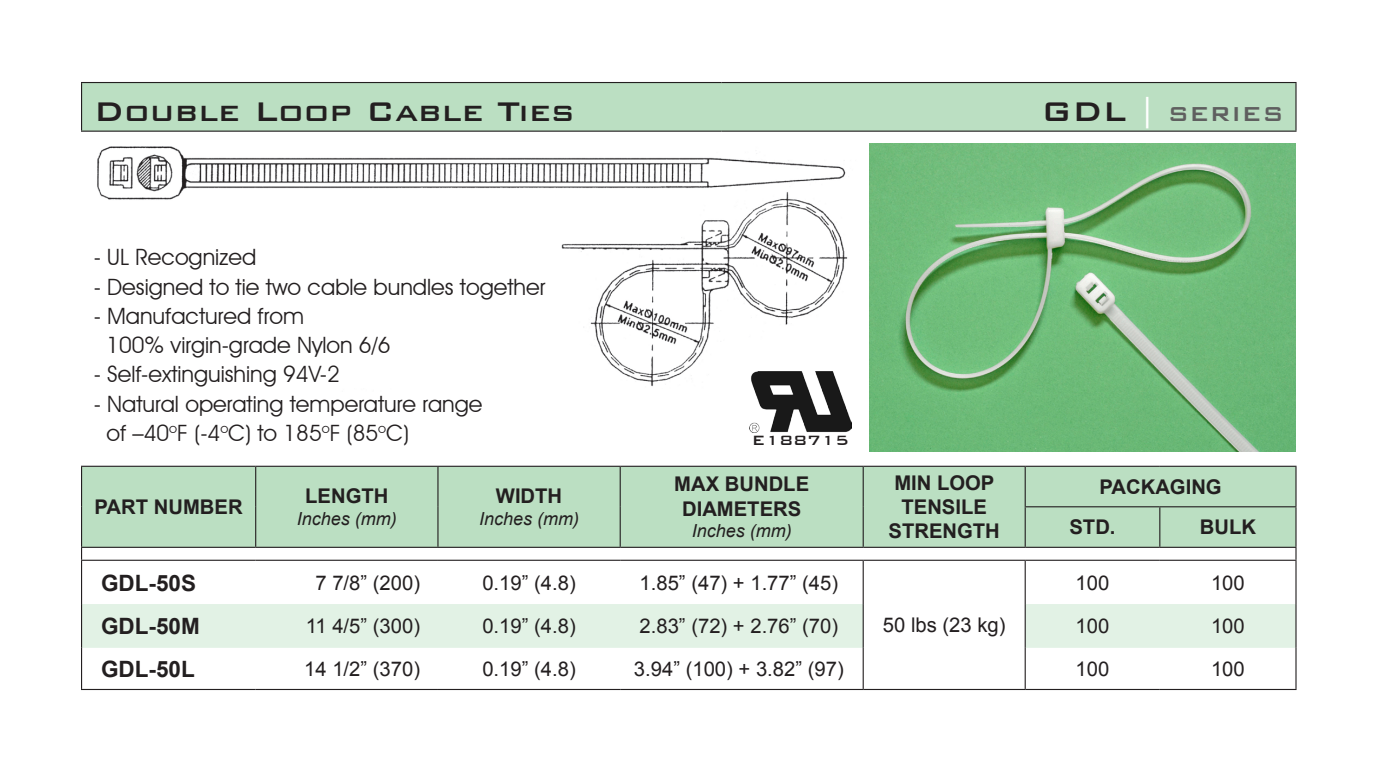
<style>
.page{position:relative;width:1377px;height:778px;background:#fff}
.page>*{position:absolute;margin:0;border:0;box-sizing:border-box;transform-origin:0 0}
.t1{font:500 36px "Bank Gothic BT";color:#231f20}
.t2{font:500 27px "Bank Gothic BT";color:#5f5f5f}
.t3{font:22.5px/29.2px "Avant Garde IT Cby BT";color:#231f20}
.t4{font:700 22.5px "Arial";color:#231f20}
.t5{font:20.25px "Arial";color:#231f20}
.t6{font:700 20.25px/24.3px "Arial";color:#231f20;text-align:center}
.t7{font:italic 18px "Arial";color:#231f20}
.t8{font:500 18px "Bank Gothic BT";color:#231f20}
.s1{font-size:36px;color:#231f20}
.s2{font-size:31.5px;color:#fff}
</style>
<div class="page">
<img style="left:97px;top:146px;width:751px;height:241px">
<div style="left:82px;top:83px;width:1213px;height:48px;background:#bbdfc2"></div>
<hr style="left:81px;top:83px;width:1px;height:48px;background:#231f20">
<hr style="left:1295px;top:83px;width:2px;height:48px;background:#231f20">
<hr style="left:81px;top:82px;width:640px;height:1px;background:#231f20">
<hr style="left:721px;top:82px;width:576px;height:1px;background:#231f20">
<hr style="left:81px;top:131px;width:640px;height:1px;background:#231f20">
<hr style="left:721px;top:131px;width:576px;height:1px;background:#231f20">
<div style="left:82px;top:467px;width:1213px;height:79px;background:#bbdfc2"></div>
<svg style="left:82px;top:604px;width:1213px;height:44px;background:#e5f3e8"></svg>
<hr style="left:81px;top:465px;width:175px;height:2px;background:#231f20">
<hr style="left:81px;top:467px;width:1px;height:40px;background:#231f20">
<hr style="left:256px;top:465px;width:182px;height:2px;background:#231f20">
<hr style="left:255px;top:467px;width:1px;height:40px;background:#231f20">
<hr style="left:438px;top:465px;width:182px;height:2px;background:#231f20">
<hr style="left:437px;top:467px;width:2px;height:40px;background:#231f20">
<hr style="left:620px;top:465px;width:243px;height:2px;background:#231f20">
<hr style="left:620px;top:467px;width:1px;height:40px;background:#231f20">
<hr style="left:863px;top:465px;width:162px;height:2px;background:#231f20">
<hr style="left:863px;top:467px;width:1px;height:40px;background:#231f20">
<hr style="left:1025px;top:465px;width:135px;height:2px;background:#231f20">
<hr style="left:1025px;top:467px;width:1px;height:39px;background:#231f20">
<hr style="left:1160px;top:465px;width:137px;height:2px;background:#231f20">
<hr style="left:1295px;top:467px;width:2px;height:39px;background:#231f20">
<hr style="left:81px;top:507px;width:1px;height:39px;background:#231f20">
<hr style="left:255px;top:507px;width:1px;height:39px;background:#231f20">
<hr style="left:437px;top:507px;width:2px;height:39px;background:#231f20">
<hr style="left:620px;top:507px;width:1px;height:39px;background:#231f20">
<hr style="left:863px;top:507px;width:1px;height:39px;background:#231f20">
<hr style="left:1025px;top:506px;width:135px;height:1px;background:#231f20">
<hr style="left:1025px;top:507px;width:1px;height:39px;background:#231f20">
<hr style="left:1160px;top:506px;width:137px;height:1px;background:#231f20">
<hr style="left:1159px;top:507px;width:1px;height:39px;background:#231f20">
<hr style="left:1295px;top:507px;width:2px;height:39px;background:#231f20">
<svg style="left:1295px;top:548px;width:2px;height:11px"></svg>
<hr style="left:81px;top:561px;width:1px;height:43px;background:#231f20">
<hr style="left:1295px;top:561px;width:2px;height:43px;background:#231f20">
<hr style="left:81px;top:604px;width:1px;height:44px;background:#231f20">
<hr style="left:1295px;top:604px;width:2px;height:44px;background:#231f20">
<hr style="left:81px;top:648px;width:1px;height:41px;background:#231f20">
<hr style="left:1295px;top:648px;width:2px;height:41px;background:#231f20">
<hr style="left:81px;top:689px;width:175px;height:1px;background:#231f20">
<hr style="left:256px;top:689px;width:182px;height:1px;background:#231f20">
<hr style="left:438px;top:689px;width:182px;height:1px;background:#231f20">
<hr style="left:620px;top:689px;width:243px;height:1px;background:#231f20">
<hr style="left:863px;top:689px;width:162px;height:1px;background:#231f20">
<hr style="left:1025px;top:689px;width:135px;height:1px;background:#231f20">
<hr style="left:1160px;top:689px;width:137px;height:1px;background:#231f20">
<hr style="left:81px;top:546px;width:175px;height:2px;background:#231f20">
<hr style="left:256px;top:546px;width:182px;height:2px;background:#231f20">
<hr style="left:438px;top:546px;width:182px;height:2px;background:#231f20">
<hr style="left:620px;top:546px;width:243px;height:2px;background:#231f20">
<hr style="left:863px;top:546px;width:162px;height:2px;background:#231f20">
<hr style="left:1025px;top:546px;width:135px;height:2px;background:#231f20">
<hr style="left:1160px;top:546px;width:137px;height:2px;background:#231f20">
<hr style="left:81px;top:559px;width:175px;height:2px;background:#231f20">
<hr style="left:256px;top:559px;width:182px;height:2px;background:#231f20">
<hr style="left:438px;top:559px;width:182px;height:2px;background:#231f20">
<hr style="left:620px;top:559px;width:243px;height:2px;background:#231f20">
<hr style="left:863px;top:559px;width:162px;height:2px;background:#231f20">
<hr style="left:1025px;top:559px;width:135px;height:2px;background:#231f20">
<hr style="left:1160px;top:559px;width:137px;height:2px;background:#231f20">
<hr style="left:863px;top:561px;width:1px;height:43px;background:#231f20">
<hr style="left:1025px;top:561px;width:1px;height:43px;background:#231f20">
<hr style="left:863px;top:604px;width:1px;height:44px;background:#231f20">
<hr style="left:1025px;top:604px;width:1px;height:44px;background:#231f20">
<hr style="left:863px;top:648px;width:1px;height:41px;background:#231f20">
<hr style="left:1025px;top:648px;width:1px;height:41px;background:#231f20">
<img style="left:869px;top:143px;width:427px;height:309px">
<img style="left:749px;top:371px;width:102px;height:61px">
<h1 class="t1" style="left:94px;top:91px;width:483px">Double Loop Cable Ties</h1>
<p class="t2" style="left:1041px;top:99px;width:244px"><span class="s1">GDL</span> <span class="s2">|</span> SERIES</p>
<p class="t3" style="left:94px;top:242px;width:164px">- UL Recognized</p>
<p class="t3" style="left:94px;top:272px;width:453px">- Designed to tie two cable bundles together</p>
<p class="t3" style="left:106px;top:301px;width:286px;text-indent:-13px">- Manufactured from<br>100% virgin-grade Nylon 6/6</p>
<p class="t3" style="left:94px;top:359px;width:248px">- Self-extinguishing 94V-2</p>
<p class="t3" style="left:106px;top:389px;width:378px;text-indent:-13px">- Natural operating temperature range of –40<sup>o</sup>F (-4<sup>o</sup>C) to 185<sup>o</sup>F (85<sup>o</sup>C)</p>
<p class="t6" style="left:95px;top:495px;width:150px">PART NUMBER</p>
<p class="t6" style="left:305px;top:485px;width:85px">LENGTH</p>
<p class="t7" style="left:297px;top:507px;width:102px">Inches (mm)</p>
<p class="t6" style="left:496px;top:485px;width:68px">WIDTH</p>
<p class="t7" style="left:479px;top:507px;width:102px">Inches (mm)</p>
<p class="t8" style="left:752px;top:431px;width:99px">E188715</p>
<p class="t6" style="left:674px;top:472px;width:136px">MAX BUNDLE<br>DIAMETERS</p>
<p class="t7" style="left:692px;top:519px;width:102px">Inches (mm)</p>
<p class="t4" style="left:101px;top:568px;width:97px">GDL-50S</p>
<p class="t5" style="left:316px;top:569px;width:106px">7 7/8” (200)</p>
<p class="t5" style="left:482px;top:569px;width:95px">0.19” (4.8)</p>
<p class="t5" style="left:640px;top:569px;width:200px">1.85” (47) + 1.77” (45)</p>
<p class="t6" style="left:889px;top:471px;width:113px">MIN LOOP<br>TENSILE<br>STRENGTH</p>
<p class="t6" style="left:1069px;top:467px;width:154px;line-height:40.5px;text-align:left;text-indent:30px">PACKAGING<br>STD.</p>
<p class="t6" style="left:1200px;top:516px;width:58px">BULK</p>
<p class="t5" style="left:1076px;top:569px;width:35px">100</p>
<p class="t5" style="left:1211px;top:569px;width:35px">100</p>
<p class="t5" style="left:883px;top:612px;width:124px">50 lbs (23 kg)</p>
<p class="t4" style="left:101px;top:611px;width:100px">GDL-50M</p>
<p class="t5" style="left:306px;top:613px;width:116px">11 4/5” (300)</p>
<p class="t5" style="left:482px;top:613px;width:95px">0.19” (4.8)</p>
<p class="t5" style="left:640px;top:613px;width:200px">2.83” (72) + 2.76” (70)</p>
<p class="t5" style="left:1076px;top:613px;width:35px">100</p>
<p class="t5" style="left:1211px;top:613px;width:35px">100</p>
<p class="t4" style="left:101px;top:654px;width:95px">GDL-50L</p>
<p class="t5" style="left:304px;top:655px;width:117px">14 1/2” (370)</p>
<p class="t5" style="left:482px;top:655px;width:95px">0.19” (4.8)</p>
<p class="t5" style="left:634px;top:655px;width:211px">3.94” (100) + 3.82” (97)</p>
<p class="t5" style="left:1076px;top:655px;width:35px">100</p>
<p class="t5" style="left:1211px;top:655px;width:35px">100</p>
</div>
